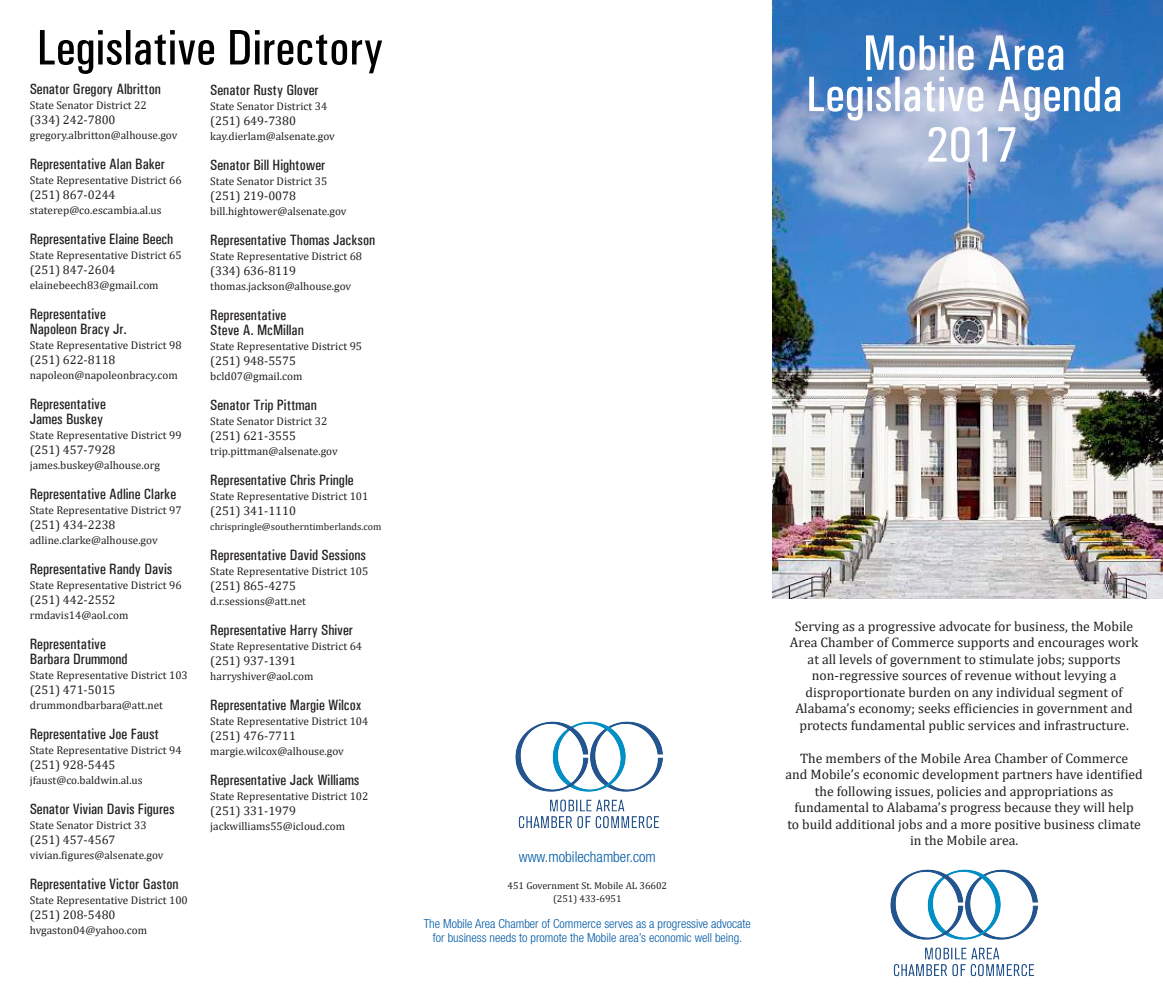
<style>
.page{position:relative;width:1163px;height:1005px;background:#fff}
.page>*{position:absolute;margin:0;border:0;box-sizing:border-box;transform-origin:0 0}
.t1{font:500 condensed 50px "Univers";color:#fff}
.t2{font:500 condensed 50px "Univers";color:#000}
.t3{font:500 condensed 15px "Univers";color:#231f20}
.t4{font:300 condensed 15px "Helvetica Neue";color:#015aa5}
.t5{font:13.75px/16.5px "Cambria";color:#231f20;text-align:center}
.t6{font:12.5px "Cambria";color:#231f20}
.t7{font:300 condensed 12.5px "Helvetica Neue";color:#015aa5}
.t8{font:11.25px "Cambria";color:#231f20}
.t9{font:10px "Cambria";color:#231f20}
</style>
<div class="page">
<img style="left:772px;top:0;width:390px;height:599px">
<img style="left:890px;top:869px;width:148px;height:108px">
<img style="left:515px;top:721px;width:148px;height:108px">
<p class="t2" style="left:37px;top:18px;width:348px">Legislative Directory</p>
<p class="t1" style="left:862px;top:24px;width:204px">Mobile Area</p>
<p class="t1" style="left:806px;top:65px;width:318px">Legislative Agenda</p>
<p class="t1" style="left:925px;top:115px;width:94px">2017</p>
<p class="t3" style="left:30px;top:80px;width:133px">Senator Gregory Albritton</p>
<p class="t8" style="left:30px;top:99px;width:118px">State Senator District 22</p>
<p class="t6" style="left:30px;top:113px;width:87px">(334) 242-7800</p>
<p class="t8" style="left:30px;top:129px;width:149px">gregory.albritton@alhouse.gov</p>
<p class="t3" style="left:30px;top:155px;width:136px">Representative Alan Baker</p>
<p class="t8" style="left:30px;top:174px;width:153px">State Representative District 66</p>
<p class="t6" style="left:30px;top:188px;width:87px">(251) 867-0244</p>
<p class="t8" style="left:30px;top:204px;width:133px">staterep@co.escambia.al.us</p>
<p class="t3" style="left:30px;top:230px;width:145px">Representative Elaine Beech</p>
<p class="t8" style="left:30px;top:249px;width:153px">State Representative District 65</p>
<p class="t6" style="left:30px;top:263px;width:87px">(251) 847-2604</p>
<p class="t8" style="left:30px;top:279px;width:130px">elainebeech83@gmail.com</p>
<p class="t3" style="left:30px;top:305px;width:78px">Representative</p>
<p class="t3" style="left:30px;top:320px;width:99px">Napoleon Bracy Jr.</p>
<p class="t8" style="left:30px;top:339px;width:153px">State Representative District 98</p>
<p class="t6" style="left:30px;top:353px;width:87px">(251) 622-8118</p>
<p class="t8" style="left:30px;top:369px;width:149px">napoleon@napoleonbracy.com</p>
<p class="t3" style="left:30px;top:395px;width:78px">Representative</p>
<p class="t3" style="left:30px;top:410px;width:75px">James Buskey</p>
<p class="t8" style="left:30px;top:429px;width:153px">State Representative District 99</p>
<p class="t6" style="left:30px;top:443px;width:87px">(251) 457-7928</p>
<p class="t8" style="left:30px;top:459px;width:132px">james.buskey@alhouse.org</p>
<p class="t3" style="left:30px;top:485px;width:148px">Representative Adline Clarke</p>
<p class="t8" style="left:30px;top:504px;width:153px">State Representative District 97</p>
<p class="t6" style="left:30px;top:518px;width:87px">(251) 434-2238</p>
<p class="t8" style="left:30px;top:534px;width:129px">adline.clarke@alhouse.gov</p>
<p class="t3" style="left:30px;top:560px;width:144px">Representative Randy Davis</p>
<p class="t8" style="left:30px;top:579px;width:153px">State Representative District 96</p>
<p class="t6" style="left:30px;top:593px;width:87px">(251) 442-2552</p>
<p class="t8" style="left:30px;top:609px;width:100px">rmdavis14@aol.com</p>
<p class="t3" style="left:30px;top:635px;width:78px">Representative</p>
<p class="t3" style="left:30px;top:650px;width:99px">Barbara Drummond</p>
<p class="t8" style="left:30px;top:669px;width:160px">State Representative District 103</p>
<p class="t6" style="left:30px;top:683px;width:87px">(251) 471-5015</p>
<p class="t8" style="left:30px;top:699px;width:135px">drummondbarbara@att.net</p>
<p class="t3" style="left:30px;top:725px;width:131px">Representative Joe Faust</p>
<p class="t8" style="left:30px;top:744px;width:153px">State Representative District 94</p>
<p class="t6" style="left:30px;top:758px;width:87px">(251) 928-5445</p>
<p class="t8" style="left:30px;top:774px;width:114px">jfaust@co.baldwin.al.us</p>
<p class="t3" style="left:30px;top:800px;width:146px">Senator Vivian Davis Figures</p>
<p class="t8" style="left:30px;top:819px;width:118px">State Senator District 33</p>
<p class="t6" style="left:30px;top:833px;width:87px">(251) 457-4567</p>
<p class="t8" style="left:30px;top:849px;width:135px">vivian.figures@alsenate.gov</p>
<p class="t3" style="left:30px;top:875px;width:150px">Representative Victor Gaston</p>
<p class="t8" style="left:30px;top:894px;width:160px">State Representative District 100</p>
<p class="t6" style="left:30px;top:908px;width:87px">(251) 208-5480</p>
<p class="t8" style="left:30px;top:924px;width:119px">hvgaston04@yahoo.com</p>
<p class="t3" style="left:210px;top:81px;width:110px">Senator Rusty Glover</p>
<p class="t8" style="left:210px;top:99px;width:118px">State Senator District 34</p>
<p class="t6" style="left:210px;top:113px;width:87px">(251) 649-7380</p>
<p class="t8" style="left:210px;top:129px;width:126px">kay.dierlam@alsenate.gov</p>
<p class="t3" style="left:210px;top:156px;width:117px">Senator Bill Hightower</p>
<p class="t8" style="left:210px;top:174px;width:118px">State Senator District 35</p>
<p class="t6" style="left:210px;top:188px;width:87px">(251) 219-0078</p>
<p class="t8" style="left:210px;top:204px;width:138px">bill.hightower@alsenate.gov</p>
<p class="t3" style="left:210px;top:231px;width:166px">Representative Thomas Jackson</p>
<p class="t8" style="left:210px;top:249px;width:153px">State Representative District 68</p>
<p class="t6" style="left:210px;top:263px;width:87px">(334) 636-8119</p>
<p class="t8" style="left:210px;top:279px;width:142px">thomas.jackson@alhouse.gov</p>
<p class="t3" style="left:210px;top:306px;width:78px">Representative</p>
<p class="t3" style="left:210px;top:321px;width:95px">Steve A. McMillan</p>
<p class="t8" style="left:210px;top:339px;width:153px">State Representative District 95</p>
<p class="t6" style="left:210px;top:353px;width:87px">(251) 948-5575</p>
<p class="t8" style="left:210px;top:369px;width:94px">bcld07@gmail.com</p>
<p class="t3" style="left:210px;top:396px;width:108px">Senator Trip Pittman</p>
<p class="t8" style="left:210px;top:414px;width:118px">State Senator District 32</p>
<p class="t6" style="left:210px;top:428px;width:87px">(251) 621-3555</p>
<p class="t8" style="left:210px;top:444px;width:129px">trip.pittman@alsenate.gov</p>
<p class="t3" style="left:210px;top:471px;width:145px">Representative Chris Pringle</p>
<p class="t8" style="left:210px;top:489px;width:160px">State Representative District 101</p>
<p class="t6" style="left:210px;top:503px;width:87px">(251) 341-1110</p>
<p class="t9" style="left:210px;top:521px;width:173px">chrispringle@southerntimberlands.com</p>
<p class="t3" style="left:210px;top:546px;width:157px">Representative David Sessions</p>
<p class="t8" style="left:210px;top:564px;width:160px">State Representative District 105</p>
<p class="t6" style="left:210px;top:578px;width:87px">(251) 865-4275</p>
<p class="t8" style="left:210px;top:594px;width:97px">d.r.sessions@att.net</p>
<p class="t3" style="left:210px;top:621px;width:144px">Representative Harry Shiver</p>
<p class="t8" style="left:210px;top:639px;width:153px">State Representative District 64</p>
<p class="t6" style="left:210px;top:653px;width:87px">(251) 937-1391</p>
<p class="t8" style="left:210px;top:669px;width:105px">harryshiver@aol.com</p>
<p class="t3" style="left:210px;top:696px;width:153px">Representative Margie Wilcox</p>
<p class="t8" style="left:210px;top:714px;width:160px">State Representative District 104</p>
<p class="t6" style="left:210px;top:728px;width:87px">(251) 476-7711</p>
<p class="t8" style="left:210px;top:744px;width:135px">margie.wilcox@alhouse.gov</p>
<p class="t3" style="left:210px;top:771px;width:151px">Representative Jack Williams</p>
<p class="t8" style="left:210px;top:789px;width:160px">State Representative District 102</p>
<p class="t6" style="left:210px;top:803px;width:87px">(251) 331-1979</p>
<p class="t8" style="left:210px;top:819px;width:136px">jackwilliams55@icloud.com</p>
<p class="t5" style="left:790px;top:618px;width:350px">Serving as a progressive advocate for business, the Mobile<br>Area Chamber of Commerce supports and encourages work at all levels of government to stimulate jobs; supports</p>
<p class="t5" style="left:811px;top:667px;width:306px">non-regressive sources of revenue without levying a</p>
<p class="t5" style="left:795px;top:684px;width:339px">disproportionate burden on any individual segment of<br>Alabama’s economy; seeks efficiencies in government and protects fundamental public services and infrastructure.</p>
<p class="t5" style="left:800px;top:750px;width:330px">The members of the Mobile Area Chamber of Commerce</p>
<p class="t5" style="left:785px;top:766px;width:359px">and Mobile’s economic development partners have identified the following issues, policies and appropriations as</p>
<p class="t5" style="left:794px;top:799px;width:341px">fundamental to Alabama’s progress because they will help</p>
<p class="t5" style="left:787px;top:816px;width:355px">to build additional jobs and a more positive business climate in the Mobile area.</p>
<p class="t4" style="left:519px;top:848px;width:138px">www.mobilechamber.com</p>
<p class="t9" style="left:507px;top:880px;width:161px">451 Government St. Mobile AL 36602</p>
<p class="t9" style="left:553px;top:892px;width:70px">(251) 433-6951</p>
<p class="t7" style="left:424px;top:916px;width:329px">The Mobile Area Chamber of Commerce serves as a progressive advocate</p>
<p class="t7" style="left:433px;top:930px;width:311px">for business needs to promote the Mobile area’s economic well being.</p>
</div>
